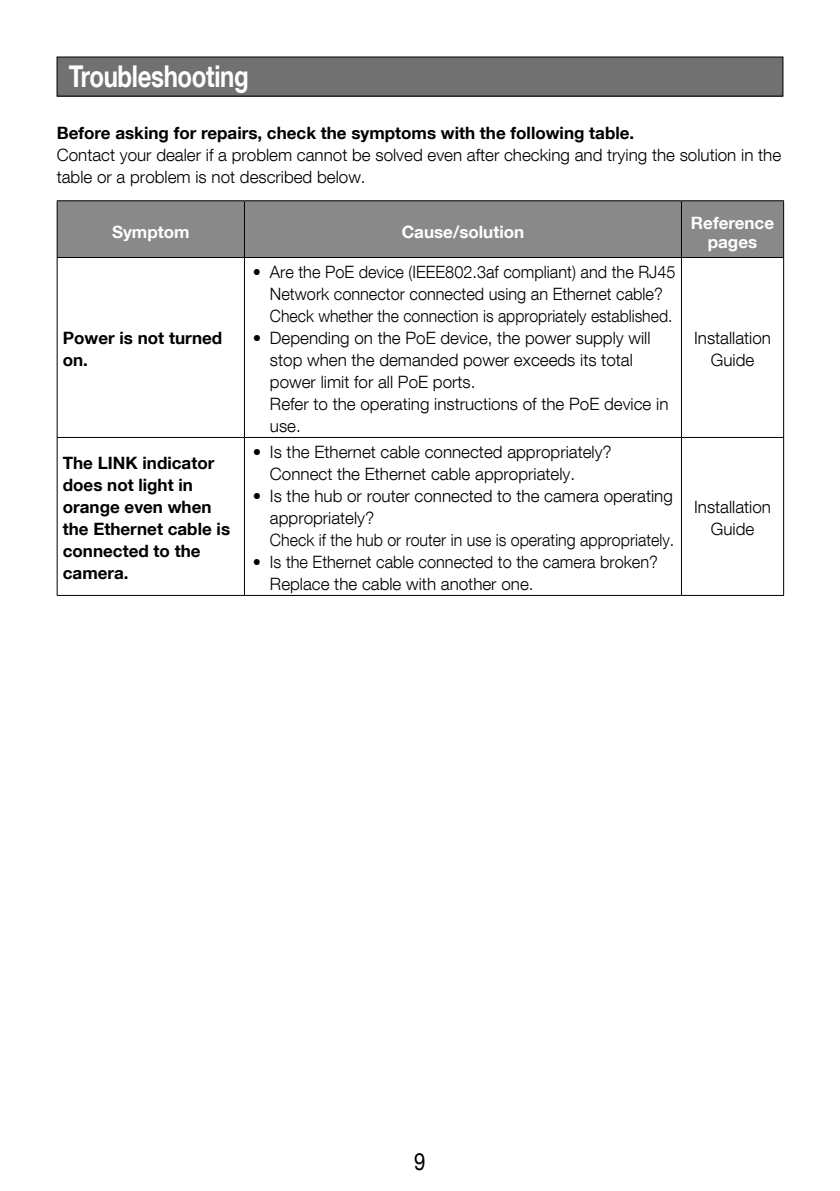
<style>
.page{position:relative;width:840px;height:1191px;background:#fff}
.page>*{position:absolute;margin:0;border:0;box-sizing:border-box;transform-origin:0 0}
.t1{font:700 30px "Helvetica Neue LT Com";letter-spacing:-.015em;color:#fff;scale:.8 1}
.t2{font:24px "Helvetica Neue LT Com";color:#000;scale:.85 1}
.t3{font:300 17px/22px "Helvetica Neue LT Com";color:#000}
.t4{font:300 17px/22px "Helvetica Neue LT Com";color:#000;scale:.96 1}
.t5{font:700 17px/22px "Helvetica Neue LT Com";color:#000}
.t6{font:700 17px/19px "Helvetica Neue LT Com";color:#fff;text-align:center}
</style>
<div class="page">
<div style="left:58px;top:201px;width:724px;height:56px;background:#898989"></div>
<hr style="left:57px;top:200px;width:187px;height:1px;background:#000">
<hr style="left:57px;top:201px;width:1px;height:56px;background:#000">
<hr style="left:57px;top:257px;width:187px;height:1px;background:#000">
<hr style="left:244px;top:200px;width:437px;height:1px;background:#000">
<hr style="left:244px;top:201px;width:1px;height:56px;background:#000">
<hr style="left:244px;top:257px;width:437px;height:1px;background:#000">
<hr style="left:681px;top:200px;width:102px;height:1px;background:#000">
<hr style="left:680px;top:201px;width:1px;height:56px;background:#000">
<hr style="left:782px;top:201px;width:1px;height:56px;background:#000">
<hr style="left:681px;top:257px;width:102px;height:1px;background:#000">
<hr style="left:57px;top:258px;width:1px;height:179px;background:#000">
<hr style="left:57px;top:437px;width:187px;height:1px;background:#000">
<hr style="left:57px;top:438px;width:1px;height:157px;background:#000">
<hr style="left:244px;top:437px;width:437px;height:1px;background:#000">
<hr style="left:244px;top:438px;width:1px;height:157px;background:#000">
<hr style="left:782px;top:438px;width:1px;height:157px;background:#000">
<hr style="left:57px;top:595px;width:187px;height:1px;background:#000">
<hr style="left:244px;top:595px;width:437px;height:1px;background:#000">
<hr style="left:681px;top:595px;width:102px;height:1px;background:#000">
<hr style="left:680px;top:258px;width:1px;height:179px;background:#000">
<hr style="left:782px;top:258px;width:1px;height:179px;background:#000">
<hr style="left:681px;top:437px;width:102px;height:1px;background:#000">
<hr style="left:680px;top:438px;width:1px;height:157px;background:#000">
<hr style="left:244px;top:258px;width:1px;height:179px;background:#000">
<div style="left:57px;top:57px;width:725px;height:39px;background:#727171"></div>
<div style="left:57px;top:57px;width:725px;height:39px;border:1px solid #000"></div>
<h1 class="t1" style="left:69px;top:58px;width:226px">Troubleshooting</h1>
<p class="t5" style="left:57px;top:122px;width:578px">Before asking for repairs, check the symptoms with the following table.</p>
<p class="t3" style="left:57px;top:144px;width:725px">Contact your dealer if a problem cannot be solved even after checking and trying the solution in the table or a problem is not described below.</p>
<p class="t6" style="left:112px;top:222px;width:79px">Symptom</p>
<p class="t6" style="left:401px;top:222px;width:124px">Cause/solution</p>
<p class="t6" style="left:690px;top:213px;width:85px">Reference pages</p>
<p class="t5" style="left:63px;top:326px;width:161px">Power is not turned on.</p>
<p class="t4" style="left:270px;top:260px;width:424px;text-indent:-17px">• Are the PoE device (IEEE802.3af compliant) and the RJ45<br>Network connector connected using an Ethernet cable?<br>Check whether the connection is appropriately established.</p>
<p class="t3" style="left:270px;top:326px;width:400px;text-indent:-17px">• Depending on the PoE device, the power supply will stop when the demanded power exceeds its total power limit for all PoE ports.<br>Refer to the operating instructions of the PoE device in use.</p>
<p class="t3" style="left:693px;top:326px;width:78px;text-align:center">Installation<br>Guide</p>
<p class="t5" style="left:63px;top:451px;width:169px">The LINK indicator does not light in orange even when the Ethernet cable is connected to the camera.</p>
<p class="t3" style="left:270px;top:440px;width:343px;text-indent:-17px">• Is the Ethernet cable connected appropriately?<br>Connect the Ethernet cable appropriately.</p>
<p class="t3" style="left:270px;top:484px;width:405px;text-indent:-17px">• Is the hub or router connected to the camera operating appropriately?<br>Check if the hub or router in use is operating appropriately.</p>
<p class="t4" style="left:270px;top:550px;width:405px;text-indent:-17px">• Is the Ethernet cable connected to the camera broken?<br>Replace the cable with another one.</p>
<p class="t3" style="left:693px;top:495px;width:78px;text-align:center">Installation<br>Guide</p>
<h2 class="t2" style="left:414px;top:1146px;width:15px">9</h2>
</div>
